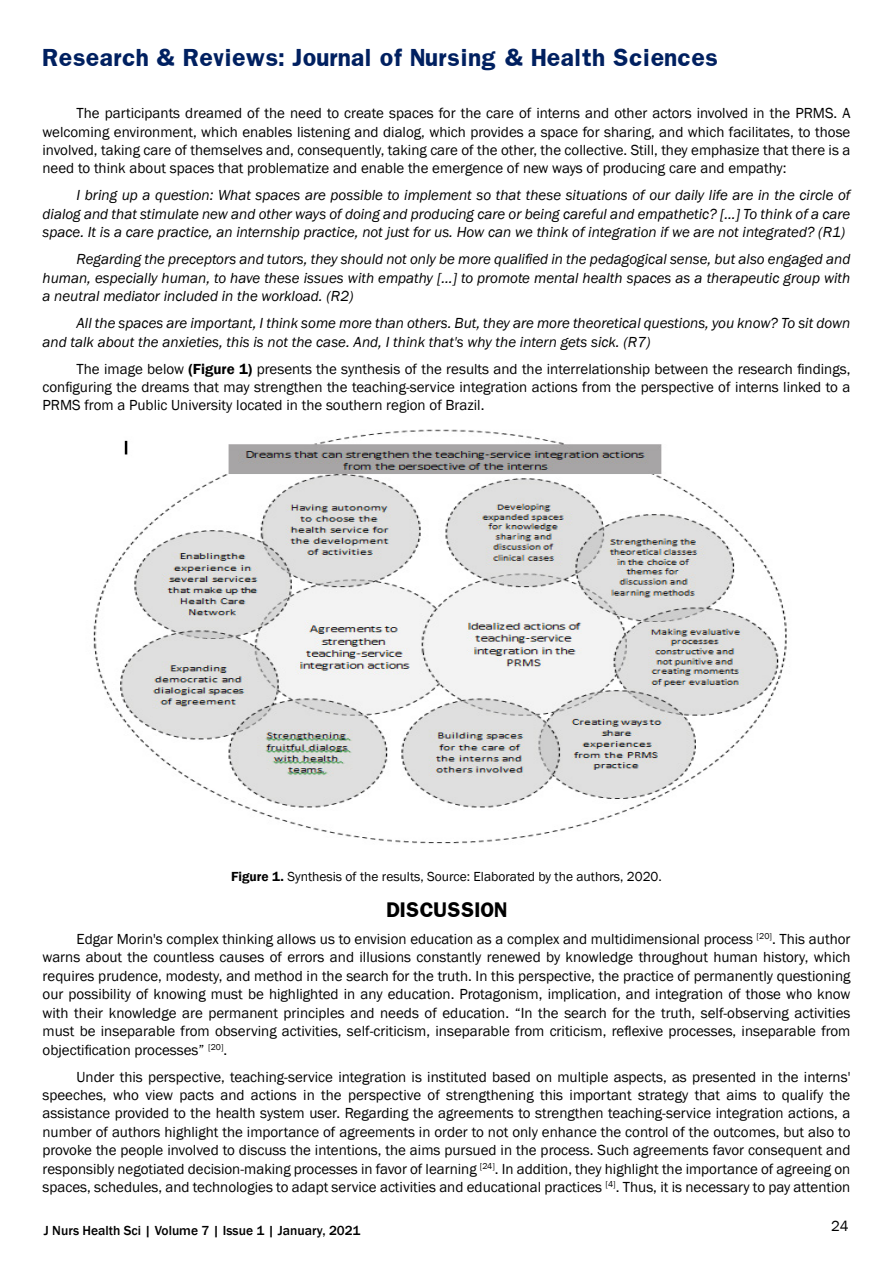
<style>
.page{position:relative;width:893px;height:1263px;background:#fff}
.page>*{position:absolute;margin:0;border:0;box-sizing:border-box;transform-origin:0 0}
.t1{font:700 21px "Franklin";color:#002060}
.t2{font:700 18px "Franklin";color:#000}
.t3{font:15px/18.5px "Franklin Gothic";color:#000;text-align:justify}
.t4{font:italic 15px/18.5px "Franklin Gothic";color:#000;text-align:justify}
.t5{font:13.5px "Franklin Gothic";color:#000}
.t6{font:500 13.5px "Franklin Gothic";color:#000}
.s1{font-weight:600}
</style>
<div class="page">
<img style="left:93px;top:429px;width:694px;height:415px">
<h1 class="t1" style="left:43px;top:43px;width:677px">Research &amp; Reviews: Journal of Nursing &amp; Health Sciences</h1>
<p class="t3" style="left:43px;top:104px;width:809px;text-indent:34px">The participants dreamed of the need to create spaces for the care of interns and other actors involved in the PRMS. A welcoming environment, which enables listening and dialog, which provides a space for sharing, and which facilitates, to those involved, taking care of themselves and, consequently, taking care of the other, the collective. Still, they emphasize that there is a need to think about spaces that problematize and enable the emergence of new ways of producing care and empathy:</p>
<p class="t4" style="left:43px;top:186px;width:809px;text-indent:34px">I bring up a question: What spaces are possible to implement so that these situations of our daily life are in the circle of dialog and that stimulate new and other ways of doing and producing care or being careful and empathetic? [...] To think of a care space. It is a care practice, an internship practice, not just for us. How can we think of integration if we are not integrated? (R1)</p>
<p class="t4" style="left:43px;top:250px;width:809px;text-indent:34px">Regarding the preceptors and tutors, they should not only be more qualified in the pedagogical sense, but also engaged and human, especially human, to have these issues with empathy [...] to promote mental health spaces as a therapeutic group with a neutral mediator included in the workload. (R2)</p>
<p class="t4" style="left:43px;top:314px;width:809px;text-indent:34px">All the spaces are important, I think some more than others. But, they are more theoretical questions, you know? To sit down and talk about the anxieties, this is not the case. And, I think that's why the intern gets sick. (R7)</p>
<p class="t3" style="left:42px;top:360px;width:809px;text-indent:34px">The image below <span class="s1">(Figure 1)</span> presents the synthesis of the results and the interrelationship between the research findings, configuring the dreams that may strengthen the teaching-service integration actions from the perspective of interns linked to a PRMS from a Public University located in the southern region of Brazil.</p>
<p class="t5" style="left:231px;top:868px;width:432px"><span class="s1">Figure 1.</span> Synthesis of the results, Source: Elaborated by the authors, 2020.</p>
<p class="t2" style="left:386px;top:897px;width:122px">DISCUSSION</p>
<p class="t3" style="left:43px;top:930px;width:809px;text-indent:34px">Edgar Morin's complex thinking allows us to envision education as a complex and multidimensional process <sup>[20]</sup>. This author warns about the countless causes of errors and illusions constantly renewed by knowledge throughout human history, which requires prudence, modesty, and method in the search for the truth. In this perspective, the practice of permanently questioning our possibility of knowing must be highlighted in any education. Protagonism, implication, and integration of those who know with their knowledge are permanent principles and needs of education. “In the search for the truth, self-observing activities must be inseparable from observing activities, self-criticism, inseparable from criticism, reflexive processes, inseparable from objectification processes” <sup>[20]</sup>.</p>
<p class="t3" style="left:42px;top:1068px;width:809px;text-indent:34px">Under this perspective, teaching-service integration is instituted based on multiple aspects, as presented in the interns' speeches, who view pacts and actions in the perspective of strengthening this important strategy that aims to qualify the assistance provided to the health system user. Regarding the agreements to strengthen teaching-service integration actions, a number of authors highlight the importance of agreements in order to not only enhance the control of the outcomes, but also to provoke the people involved to discuss the intentions, the aims pursued in the process. Such agreements favor consequent and responsibly negotiated decision-making processes in favor of learning <sup>[24]</sup>. In addition, they highlight the importance of agreeing on spaces, schedules, and technologies to adapt service activities and educational practices <sup>[4]</sup>. Thus, it is necessary to pay attention</p>
<p class="t6" style="left:44px;top:1222px;width:318px">J Nurs Health Sci | Volume 7 | Issue 1 | January, 2021</p>
<p class="t3" style="left:831px;top:1217px;width:19px">24</p>
</div>
